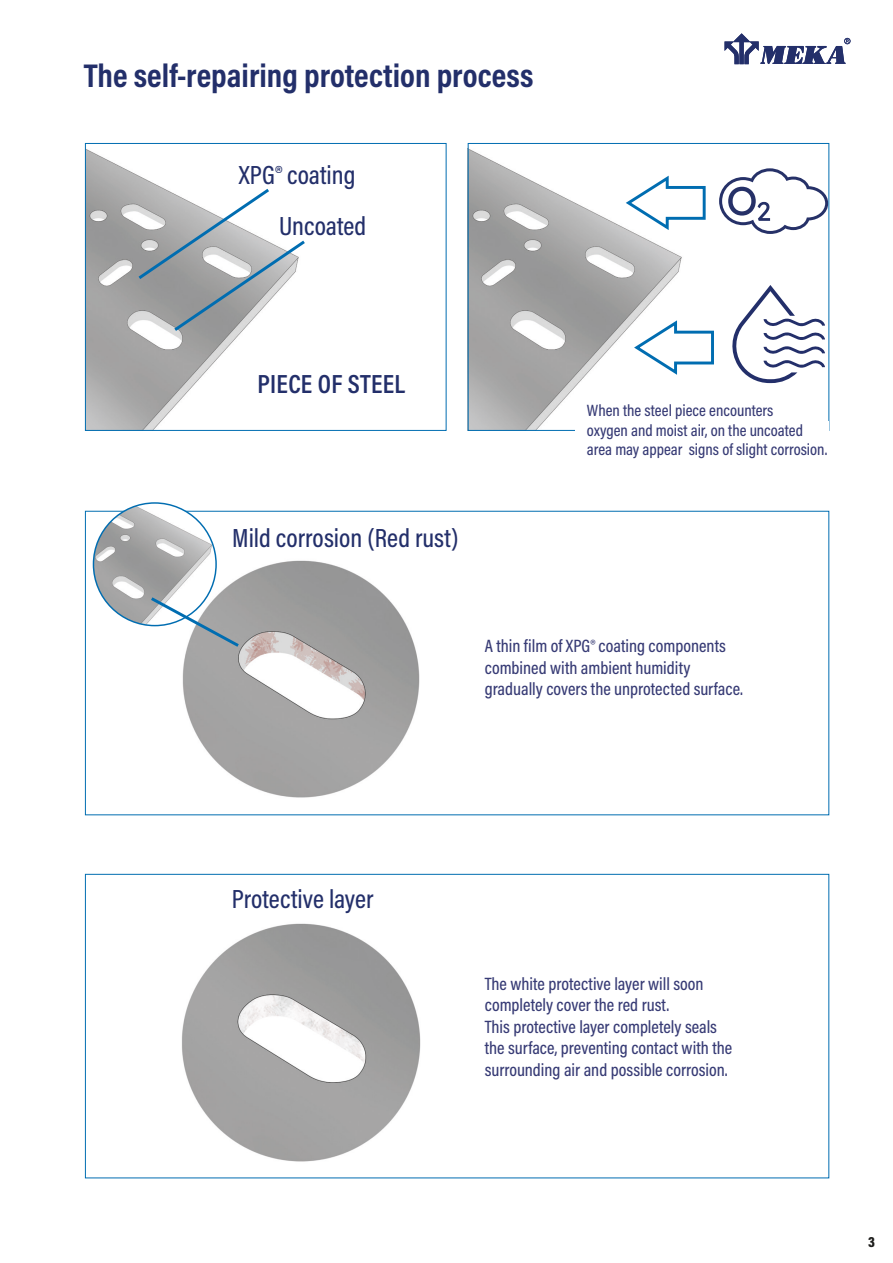
<style>
.page{position:relative;width:893px;height:1263px;background:#fff}
.page>*{position:absolute;margin:0;border:0;box-sizing:border-box;transform-origin:0 0}
.Otsikko_leipätekstin_välissä{font:700 33.15px "Acumin Pro Cond";color:#232f6a}
.t1{font:500 26.4px "Acumin Pro Cond";color:#232f6a}
.t2{font:600 26.4px "Acumin Pro Cond";letter-spacing:.01em;color:#232f6a}
.t3{font:500 18px/21.6px "Acumin Pro Cond";color:#373b75}
.t4{font:500 16.5px/19.8px "Acumin Pro Cond";color:#373b75}
.t5{font:900 15px "Acumin Pro Cond";color:#1d1d1b}
</style>
<div class="page">
<img style="left:87px;top:149px;width:153px;height:280px">
<img style="left:470px;top:149px;width:302px;height:280px">
<img style="left:124px;top:554px;width:296px;height:244px">
<img style="left:182px;top:923px;width:239px;height:239px">
<svg style="left:730px;top:285px;width:95px;height:98px"></svg>
<svg style="left:719px;top:168px;width:108px;height:66px"></svg>
<svg style="left:623px;top:173px;width:84px;height:60px"></svg>
<svg style="left:631px;top:318px;width:84px;height:59px"></svg>
<div style="left:85px;top:143px;width:361px;height:288px;border:1px solid #006db1"></div>
<svg style="left:135px;top:186px;width:170px;height:148px"></svg>
<div style="left:575px;top:421px;width:253px;height:26px;background:#fff"></div>
<img style="left:93px;top:503px;width:123px;height:123px;border-radius:61px">
<svg style="left:148px;top:595px;width:94px;height:54px"></svg>
<svg style="left:724px;top:33px;width:127px;height:31px"></svg>
<p class="Otsikko_leipätekstin_välissä" style="left:84px;top:54px;width:451px">The self-repairing protection process</p>
<p class="t1" style="left:239px;top:158px;width:118px">XPG® coating</p>
<p class="t1" style="left:279px;top:208px;width:89px">Uncoated</p>
<p class="t2" style="left:258px;top:366px;width:149px">PIECE OF STEEL</p>
<p class="t1" style="left:232px;top:520px;width:228px">Mild corrosion (Red rust)</p>
<p class="t4" style="left:587px;top:400px;width:242px">When the steel piece encounters<br>oxygen and moist air, on the uncoated area may appear signs of slight corrosion.</p>
<p class="t3" style="left:485px;top:635px;width:260px">A thin film of XPG® coating components combined with ambient humidity gradually covers the unprotected surface.</p>
<p class="t1" style="left:232px;top:882px;width:143px">Protective layer</p>
<p class="t3" style="left:485px;top:972px;width:249px">The white protective layer will soon completely cover the red rust.<br>This protective layer completely seals the surface, preventing contact with the surrounding air and possible corrosion.</p>
<p class="t5" style="left:868px;top:1232px;width:8px">3</p>
</div>
